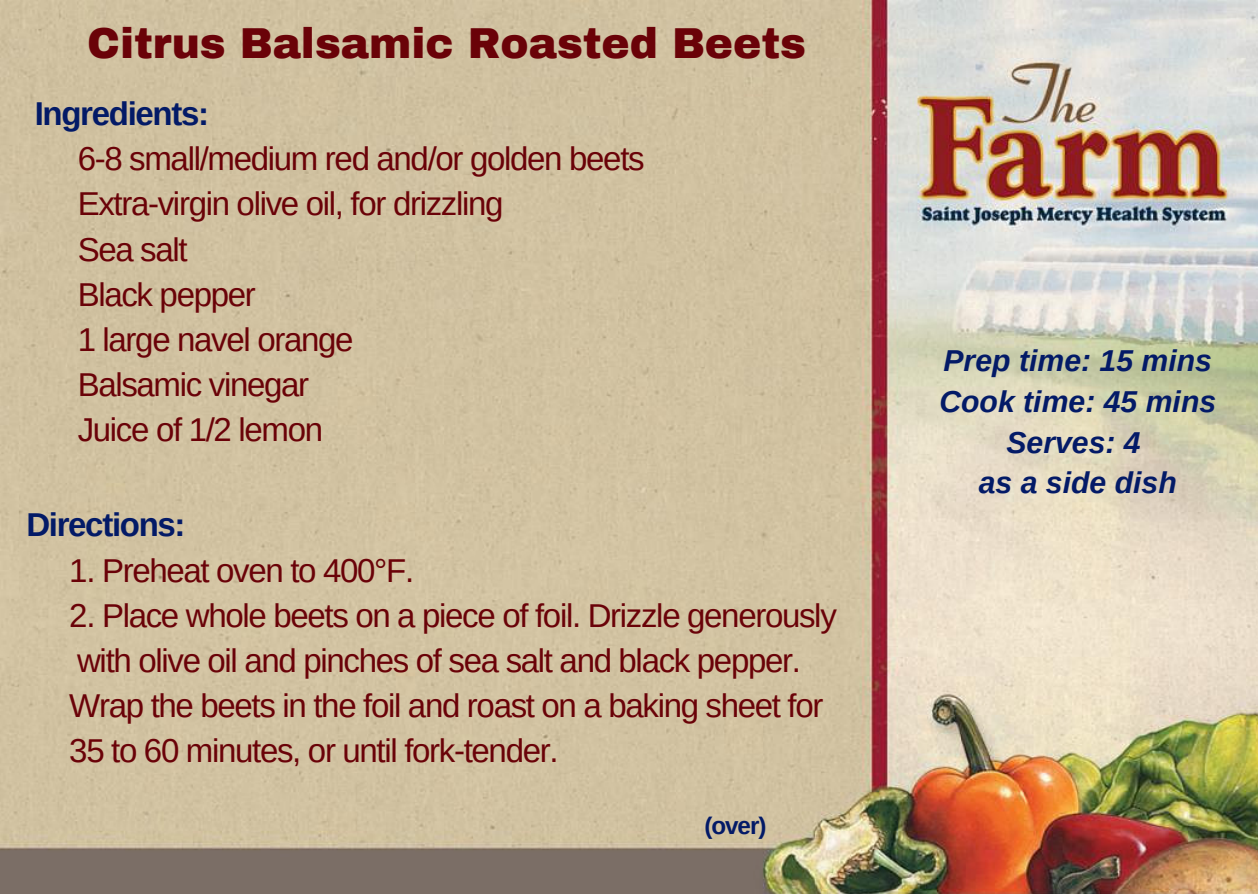
<style>
.page{position:relative;width:1258px;height:894px;background:#fff}
.page>*{position:absolute;margin:0;border:0;box-sizing:border-box;transform-origin:0 0}
.t1{font:900 42.3px "Archivo";color:#6a0208}
.t2{font:33px/45px "Arimo";letter-spacing:-.04em;color:#6a0208}
.t3{font:700 33px "Arimo";letter-spacing:-.04em;color:#031a67}
.t4{font:italic 700 30.3px/40.5px "Arimo";color:#031a67;text-align:center}
.t5{font:700 24.3px "Arimo";color:#031a67}
</style>
<div class="page">
<img style="left:0;top:0;width:1258px;height:893px">
<p class="t1" style="left:87px;top:21px;width:720px">Citrus Balsamic Roasted Beets</p>
<p class="t3" style="left:35px;top:95px;width:176px">Ingredients:</p>
<p class="t2" style="left:78px;top:136px;width:568px">6-8 small/medium red and/or golden beets<br>Extra-virgin olive oil, for drizzling<br>Sea salt<br>Black pepper<br>1 large navel orange<br>Balsamic vinegar<br>Juice of 1/2 lemon</p>
<p class="t3" style="left:26px;top:506px;width:161px">Directions:</p>
<p class="t2" style="left:69px;top:547px;width:346px">1. Preheat oven to 400°F.</p>
<p class="t2" style="left:69px;top:592px;width:769px">2. Place whole beets on a piece of foil. Drizzle generously with olive oil and pinches of sea salt and black pepper.<br>Wrap the beets in the foil and roast on a baking sheet for 35 to 60 minutes, or until fork-tender.</p>
<p class="t5" style="left:704px;top:811px;width:63px">(over)</p>
<p class="t4" style="left:939px;top:340px;width:278px">Prep time: 15 mins<br>Cook time: 45 mins<br>Serves: 4<br>as a side dish</p>
</div>
